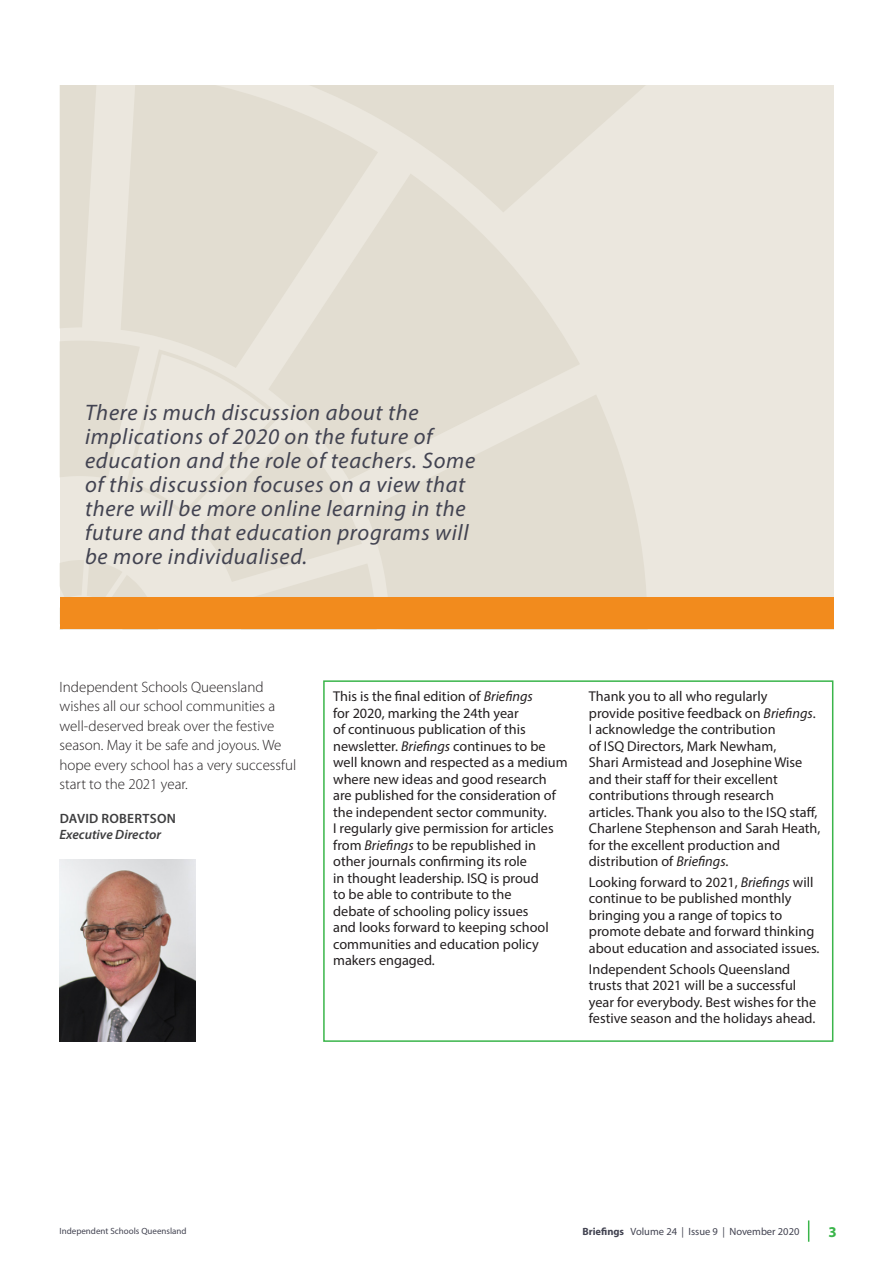
<style>
.page{position:relative;width:893px;height:1263px;background:#fff}
.page>*{position:absolute;margin:0;border:0;box-sizing:border-box;transform-origin:0 0}
.highlight_copy_itali{font:italic 22.5px/24px "Myriad Pro";letter-spacing:.03em;color:#424351}
.Body_copy{font:300 15px/19.5px "Myriad Pro";color:#231f20}
.t1{font:700 15px "Myriad Pro";color:#3ab54a}
.Table_text{font:14.25px/16.5px "Myriad Pro";color:#231f20}
.author_title{font:italic 600 13.5px "Myriad Pro";color:#3e3e3f}
.AUTHOR{font:600 13.5px "Myriad Pro";letter-spacing:.02em;color:#3e3e3f}
.t2{font:10.5px "Myriad Pro";color:#424351}
.t3{font:9px "Myriad Pro";color:#424351}
.s1{font-style:italic}
.s2{font-weight:700}
</style>
<div class="page">
<svg style="left:808px;top:1220px;width:1px;height:22px"></svg>
<div style="left:60px;top:85px;width:773px;height:544px;background:#ebe7de"></div>
<svg style="left:60px;top:85px;width:305px;height:512px"></svg>
<svg style="left:121px;top:85px;width:186px;height:283px;fill:#e2ddd1"></svg>
<svg style="left:268px;top:174px;width:311px;height:306px;fill:#e2ddd1"></svg>
<svg style="left:365px;top:394px;width:281px;height:203px;fill:#e2ddd1"></svg>
<svg style="left:307px;top:85px;width:338px;height:127px;fill:#e2ddd1"></svg>
<div style="left:60px;top:597px;width:773px;height:32px;background:#f28b1d"></div>
<img style="left:60px;top:859px;width:136px;height:183px">
<div style="left:323px;top:680px;width:510px;height:362px;border:2px solid #3ab54a"></div>
<p class="highlight_copy_itali" style="left:85px;top:400px;width:392px">There is much discussion about the implications of 2020 on the future of education and the role of teachers. Some of this discussion focuses on a view that there will be more online learning in the future and that education programs will be more individualised.</p>
<p class="Body_copy" style="left:60px;top:677px;width:238px">Independent Schools Queensland wishes all our school communities a well-deserved break over the festive season. May it be safe and joyous. We hope every school has a very successful start to the 2021 year.</p>
<p class="AUTHOR" style="left:60px;top:809px;width:118px">DAVID ROBERTSON</p>
<p class="author_title" style="left:60px;top:826px;width:103px">Executive Director</p>
<p class="Table_text" style="left:333px;top:688px;width:236px">This is the final edition of <span class="s1">Briefings<br></span>for 2020, marking the 24th year<br>of continuous publication of this newsletter. <span class="s1">Briefings</span> continues to be well known and respected as a medium where new ideas and good research are published for the consideration of the independent sector community.<br>I regularly give permission for articles from <span class="s1">Briefings</span> to be republished in other journals confirming its role<br>in thought leadership. ISQ is proud<br>to be able to contribute to the<br>debate of schooling policy issues<br>and looks forward to keeping school communities and education policy makers engaged.</p>
<p class="Table_text" style="left:589px;top:688px;width:233px">Thank you to all who regularly<br>provide positive feedback on <span class="s1">Briefings</span>.<br>I acknowledge the contribution<br>of ISQ Directors, Mark Newham,<br>Shari Armistead and Josephine Wise and their staff for their excellent contributions through research articles. Thank you also to the ISQ staff, Charlene Stephenson and Sarah Heath, for the excellent production and distribution of <span class="s1">Briefings</span>.</p>
<p class="Table_text" style="left:589px;top:874px;width:232px">Looking forward to 2021, <span class="s1">Briefings</span> will continue to be published monthly bringing you a range of topics to promote debate and forward thinking about education and associated issues.</p>
<p class="Table_text" style="left:589px;top:960px;width:229px">Independent Schools Queensland trusts that 2021 will be a successful year for everybody. Best wishes for the festive season and the holidays ahead.</p>
<p class="t3" style="left:60px;top:1226px;width:129px">Independent Schools Queensland</p>
<p class="t2" style="left:582px;top:1225px;width:219px"><span class="s2">Briefings</span> Volume 24 | Issue 9 | November 2020</p>
<p class="t1" style="left:829px;top:1222px;width:10px">3</p>
</div>
